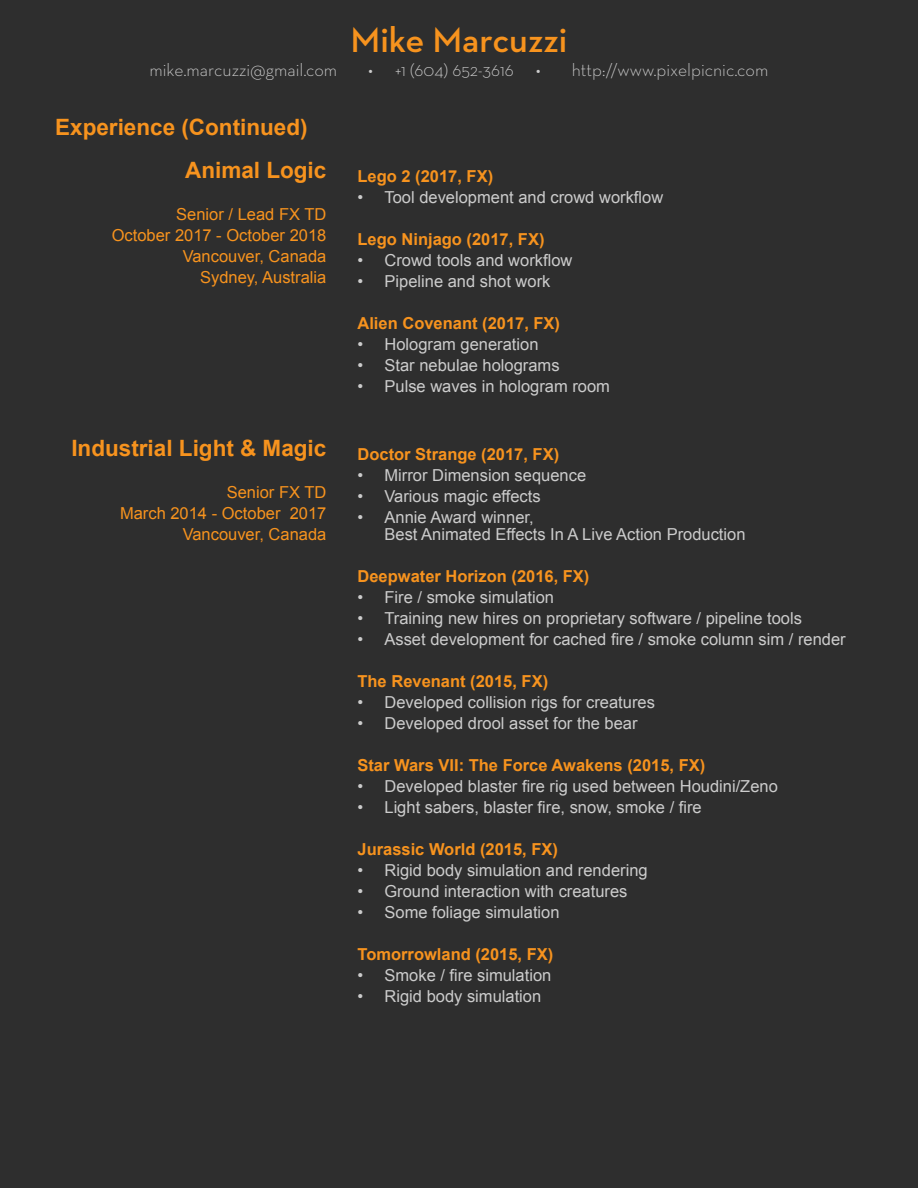
<style>
.page{position:relative;width:918px;height:1188px;background:#2e2e2e}
.page>*{position:absolute;margin:0;border:0;box-sizing:border-box;transform-origin:0 0}
.t1{font:600 36px "Neutra Text";color:#f7931e}
.t2{font:700 22.5px "Arial";color:#f7931e}
.t3{font:300 18px "Neutra Text";color:#ccc}
.t4{font:16.5px/16.5px "Arial";color:#ccc}
.t5{font:700 16.5px "Arial";color:#f7931e}
.t6{font:16.5px/21px "Arial";color:#f7931e;text-align:right}
</style>
<div class="page">
<h1 class="t1" style="left:351px;top:18px;width:218px">Mike Marcuzzi</h1>
<p class="t3" style="left:150px;top:58px;width:189px">mike.marcuzzi@gmail.com</p>
<p class="t3" style="left:368px;top:58px;width:174px">• +1 (604) 652-3616 •</p>
<p class="t3" style="left:572px;top:58px;width:198px">http://www.pixelpicnic.com</p>
<h2 class="t2" style="left:55px;top:112px;width:254px">Experience (Continued)</h2>
<h2 class="t2" style="left:185px;top:156px;width:143px">Animal Logic</h2>
<p class="t6" style="left:112px;top:204px;width:216px">Senior / Lead FX TD<br>October 2017 - October 2018<br>Vancouver, Canada<br>Sydney, Australia</p>
<h2 class="t2" style="left:71px;top:434px;width:257px">Industrial Light &amp; Magic</h2>
<p class="t6" style="left:120px;top:482px;width:208px">Senior FX TD<br>March 2014 - October 2017<br>Vancouver, Canada</p>
<p class="t5" style="left:357px;top:165px;width:137px">Lego 2 (2017, FX)</p>
<p class="t4" style="left:357px;top:189px;width:307px">• Tool development and crowd workflow</p>
<p class="t5" style="left:357px;top:228px;width:189px">Lego Ninjago (2017, FX)</p>
<p class="t4" style="left:357px;top:252px;width:216px">• Crowd tools and workflow</p>
<p class="t4" style="left:357px;top:273px;width:194px">• Pipeline and shot work</p>
<p class="t5" style="left:357px;top:312px;width:204px">Alien Covenant (2017, FX)</p>
<p class="t4" style="left:357px;top:336px;width:183px">• Hologram generation</p>
<p class="t4" style="left:357px;top:357px;width:204px">• Star nebulae holograms</p>
<p class="t4" style="left:357px;top:378px;width:254px">• Pulse waves in hologram room</p>
<p class="t5" style="left:357px;top:444px;width:203px">Doctor Strange (2017, FX)</p>
<p class="t4" style="left:357px;top:467px;width:230px">• Mirror Dimension sequence</p>
<p class="t4" style="left:357px;top:488px;width:185px">• Various magic effects</p>
<p class="t4" style="left:384px;top:509px;width:363px;text-indent:-27px">• Annie Award winner,<br>Best Animated Effects In A Live Action Production</p>
<p class="t5" style="left:357px;top:565px;width:233px">Deepwater Horizon (2016, FX)</p>
<p class="t4" style="left:357px;top:589px;width:198px">• Fire / smoke simulation</p>
<p class="t4" style="left:357px;top:610px;width:446px">• Training new hires on proprietary software / pipeline tools</p>
<p class="t4" style="left:357px;top:631px;width:490px">• Asset development for cached fire / smoke column sim / render</p>
<p class="t5" style="left:357px;top:670px;width:192px">The Revenant (2015, FX)</p>
<p class="t4" style="left:357px;top:694px;width:299px">• Developed collision rigs for creatures</p>
<p class="t4" style="left:357px;top:715px;width:282px">• Developed drool asset for the bear</p>
<p class="t5" style="left:357px;top:754px;width:349px">Star Wars VII: The Force Awakens (2015, FX)</p>
<p class="t4" style="left:357px;top:778px;width:422px">• Developed blaster fire rig used between Houdini/Zeno</p>
<p class="t4" style="left:357px;top:799px;width:346px">• Light sabers, blaster fire, snow, smoke / fire</p>
<p class="t5" style="left:357px;top:838px;width:202px">Jurassic World (2015, FX)</p>
<p class="t4" style="left:357px;top:862px;width:292px">• Rigid body simulation and rendering</p>
<p class="t4" style="left:357px;top:883px;width:272px">• Ground interaction with creatures</p>
<p class="t4" style="left:357px;top:904px;width:204px">• Some foliage simulation</p>
<p class="t5" style="left:357px;top:943px;width:197px">Tomorrowland (2015, FX)</p>
<p class="t4" style="left:357px;top:967px;width:195px">• Smoke / fire simulation</p>
<p class="t4" style="left:357px;top:988px;width:185px">• Rigid body simulation</p>
</div>
